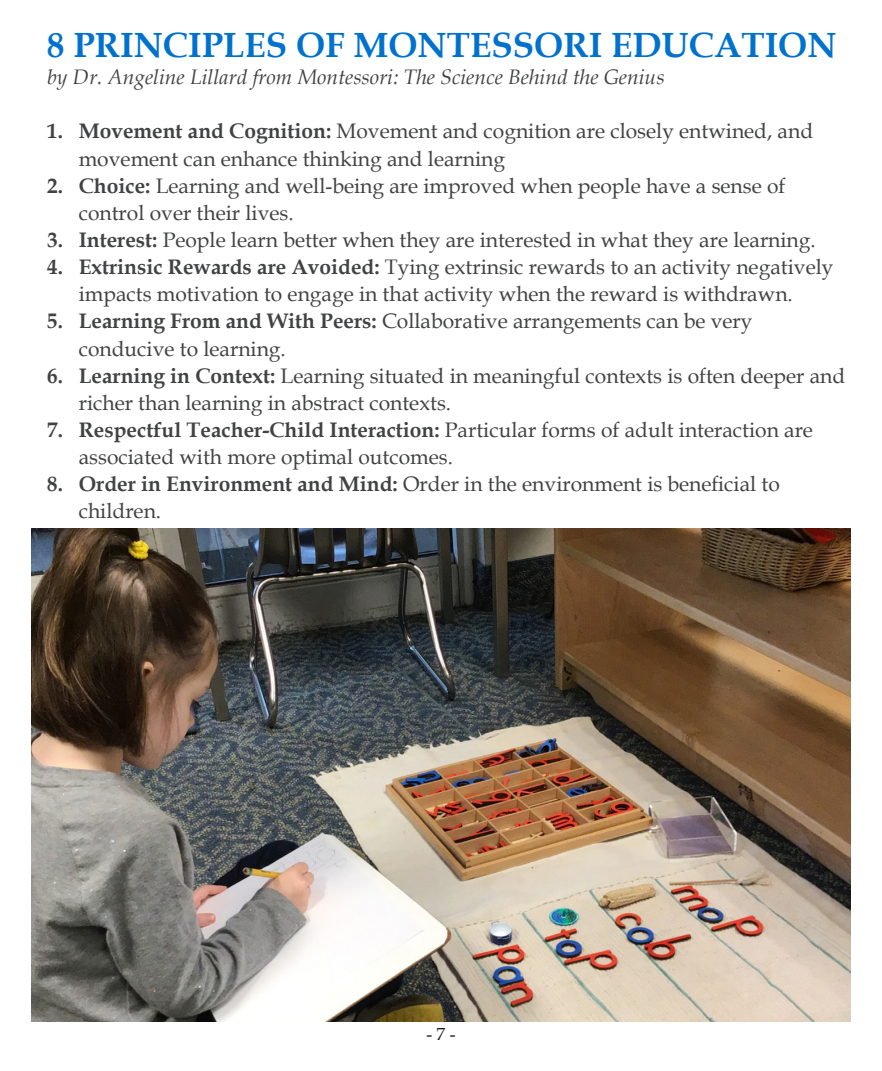
<style>
.page{position:relative;width:882px;height:1071px;background:#fff}
.page>*{position:absolute;margin:0;border:0;box-sizing:border-box;transform-origin:0 0}
.t1{font:700 35px "Book Antiqua";color:#0072ce}
.t2{font:21px/27.1px "Book Antiqua";color:#414243}
.t3{font:italic 21px "Book Antiqua";color:#414243}
.t4{font:17.5px "Book Antiqua";color:#231f20}
.s1{font-weight:700}
</style>
<div class="page">
<img style="left:32px;top:529px;width:818px;height:493px">
<p class="t1" style="left:47px;top:21px;width:791px">8 PRINCIPLES OF MONTESSORI EDUCATION</p>
<p class="t3" style="left:47px;top:62px;width:619px">by Dr. Angeline Lillard from Montessori: The Science Behind the Genius</p>
<p class="t2" style="left:79px;top:117px;width:736px;text-indent:-32px"><span class="s1">1. Movement and Cognition:</span> Movement and cognition are closely entwined, and movement can enhance thinking and learning</p>
<p class="t2" style="left:79px;top:171px;width:708px;text-indent:-32px"><span class="s1">2. Choice:</span> Learning and well-being are improved when people have a sense of control over their lives.</p>
<p class="t2" style="left:47px;top:226px;width:770px"><span class="s1">3. Interest:</span> People learn better when they are interested in what they are learning.</p>
<p class="t2" style="left:47px;top:253px;width:788px;text-align:center"><span class="s1">4. Extrinsic Rewards are Avoided:</span> Tying extrinsic rewards to an activity negatively impacts motivation to engage in that activity when the reward is withdrawn.</p>
<p class="t2" style="left:79px;top:307px;width:675px;text-indent:-32px"><span class="s1">5. Learning From and With Peers:</span> Collaborative arrangements can be very conducive to learning.</p>
<p class="t2" style="left:79px;top:362px;width:768px;text-indent:-32px"><span class="s1">6. Learning in Context:</span> Learning situated in meaningful contexts is often deeper and richer than learning in abstract contexts.</p>
<p class="t2" style="left:79px;top:416px;width:736px;text-indent:-32px"><span class="s1">7. Respectful Teacher-Child Interaction:</span> Particular forms of adult interaction are associated with more optimal outcomes.</p>
<p class="t2" style="left:79px;top:470px;width:703px;text-indent:-32px"><span class="s1">8. Order in Environment and Mind:</span> Order in the environment is beneficial to children.</p>
<p class="t4" style="left:426px;top:1021px;width:31px">- 7 -</p>
</div>
